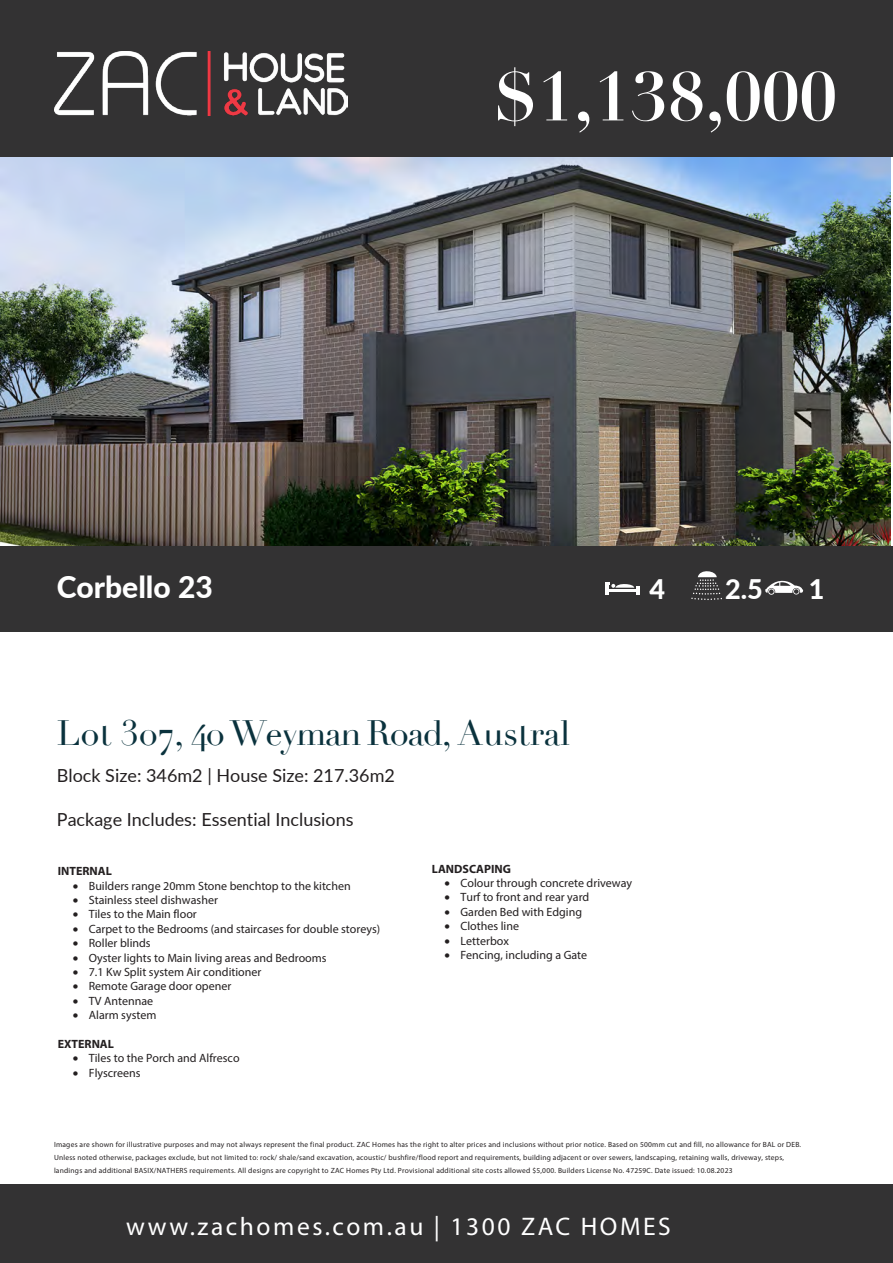
<style>
.page{position:relative;width:893px;height:1263px;background:#fff}
.page>*{position:absolute;margin:0;border:0;box-sizing:border-box;transform-origin:0 0}
.t1{font:700 67.5px "Didot";color:#fff}
.t2{font:34.5px "Didot";color:#0a323d}
.t3{font:800 30px "Lato";color:#fff}
.t4{font:800 27px "Lato";color:#fff}
.t5{font:25.5px "Myriad Pro";letter-spacing:.1em;color:#fff}
.t6{font:18px "Lato";color:#231f20}
.t7{font:18px "Lato";color:#231f20}
.t8{font:12px "Myriad Pro";color:#231f20}
.t9{font:700 12px "Myriad Pro";color:#231f20}
.t10{font:7.5px/12.8px "Myriad Pro";letter-spacing:.03em;color:#231f20}
.s1{font-family:"Didot LT Std"}
.s2{font-style:inherit}
</style>
<div class="page">
<img style="left:1px;top:156px;width:890px;height:390px">
<div style="left:0;top:0;width:893px;height:156px;background:#333233"></div>
<div style="left:0;top:1184px;width:893px;height:79px;background:#333233"></div>
<div style="left:0;top:546px;width:893px;height:85px;background:#333233"></div>
<svg style="left:765px;top:580px;width:38px;height:15px"></svg>
<svg style="left:605px;top:582px;width:35px;height:12px"></svg>
<svg style="left:691px;top:571px;width:31px;height:29px"></svg>
<img style="left:55px;top:51px;width:292px;height:64px">
<p class="t1" style="left:494px;top:54px;width:344px"><span class="s1">$1,</span>138,000</p>
<p class="t3" style="left:57px;top:565px;width:158px">Corbello 23</p>
<p class="t4" style="left:649px;top:569px;width:17px">4</p>
<p class="t4" style="left:725px;top:569px;width:39px">2.5</p>
<p class="t4" style="left:809px;top:569px;width:17px">1</p>
<p class="t2" style="left:57px;top:712px;width:515px">Lot 307, 40Weyman Road, Austral</p>
<p class="t7" style="left:57px;top:763px;width:340px">Block Size: <span class="s2">346</span>m2 | House Size: 21<span class="s2">7.36</span>m2</p>
<p class="t6" style="left:57px;top:806px;width:298px"><span class="s2">Package Includes:</span> Essential Inclusions</p>
<h3 class="t9" style="left:58px;top:863px;width:56px">INTERNAL</h3>
<h3 class="t8" style="left:73px;top:878px;width:279px">• Builders range 20mm Stone benchtop to the kitchen</h3>
<h3 class="t8" style="left:73px;top:892px;width:147px">• Stainless steel dishwasher</h3>
<h3 class="t8" style="left:73px;top:907px;width:126px">• Tiles to the Main floor</h3>
<h3 class="t8" style="left:73px;top:921px;width:309px">• Carpet to the Bedrooms (and staircases for double storeys)</h3>
<h3 class="t8" style="left:73px;top:936px;width:79px">• Roller blinds</h3>
<h3 class="t8" style="left:73px;top:950px;width:255px">• Oyster lights to Main living areas and Bedrooms</h3>
<h3 class="t8" style="left:73px;top:964px;width:190px">• 7.1 Kw Split system Air conditioner</h3>
<h3 class="t8" style="left:73px;top:979px;width:160px">• Remote Garage door opener</h3>
<h3 class="t8" style="left:73px;top:993px;width:82px">• TV Antennae</h3>
<h3 class="t8" style="left:73px;top:1008px;width:85px">• Alarm system</h3>
<h3 class="t9" style="left:58px;top:1036px;width:58px">EXTERNAL</h3>
<h3 class="t8" style="left:73px;top:1051px;width:168px">• Tiles to the Porch and Alfresco</h3>
<h3 class="t8" style="left:73px;top:1065px;width:69px">• Flyscreens</h3>
<h3 class="t9" style="left:432px;top:861px;width:80px">LANDSCAPING</h3>
<h3 class="t8" style="left:444px;top:875px;width:189px">• Colour through concrete driveway</h3>
<h3 class="t8" style="left:444px;top:890px;width:146px">• Turf to front and rear yard</h3>
<h3 class="t8" style="left:444px;top:904px;width:139px">• Garden Bed with Edging</h3>
<h3 class="t8" style="left:444px;top:919px;width:76px">• Clothes line</h3>
<h3 class="t8" style="left:444px;top:933px;width:66px">• Letterbox</h3>
<h3 class="t8" style="left:444px;top:947px;width:144px">• Fencing, including a Gate</h3>
<p class="t10" style="left:54px;top:1138px;width:749px">Images are shown for illustrative purposes and may not always represent the final product. ZAC Homes has the right to alter prices and inclusions without prior notice. Based on 500mm cut and fill, no allowance for BAL or DEB.<br>Unless noted otherwise, packages exclude, but not limited to: rock/ shale/sand excavation, acoustic/ bushfire/flood report and requirements, building adjacent or over sewers, landscaping, retaining walls, driveway, steps, landings and additional BASIX/NATHERS requirements. All designs are copyright to ZAC Homes Pty Ltd. Provisional additional site costs allowed $5,000. Builders License No. 47259C. Date issued: 10.08.2023</p>
<p class="t5" style="left:126px;top:1211px;width:546px">www.zachomes.com.au | 1300 ZAC HOMES</p>
</div>
